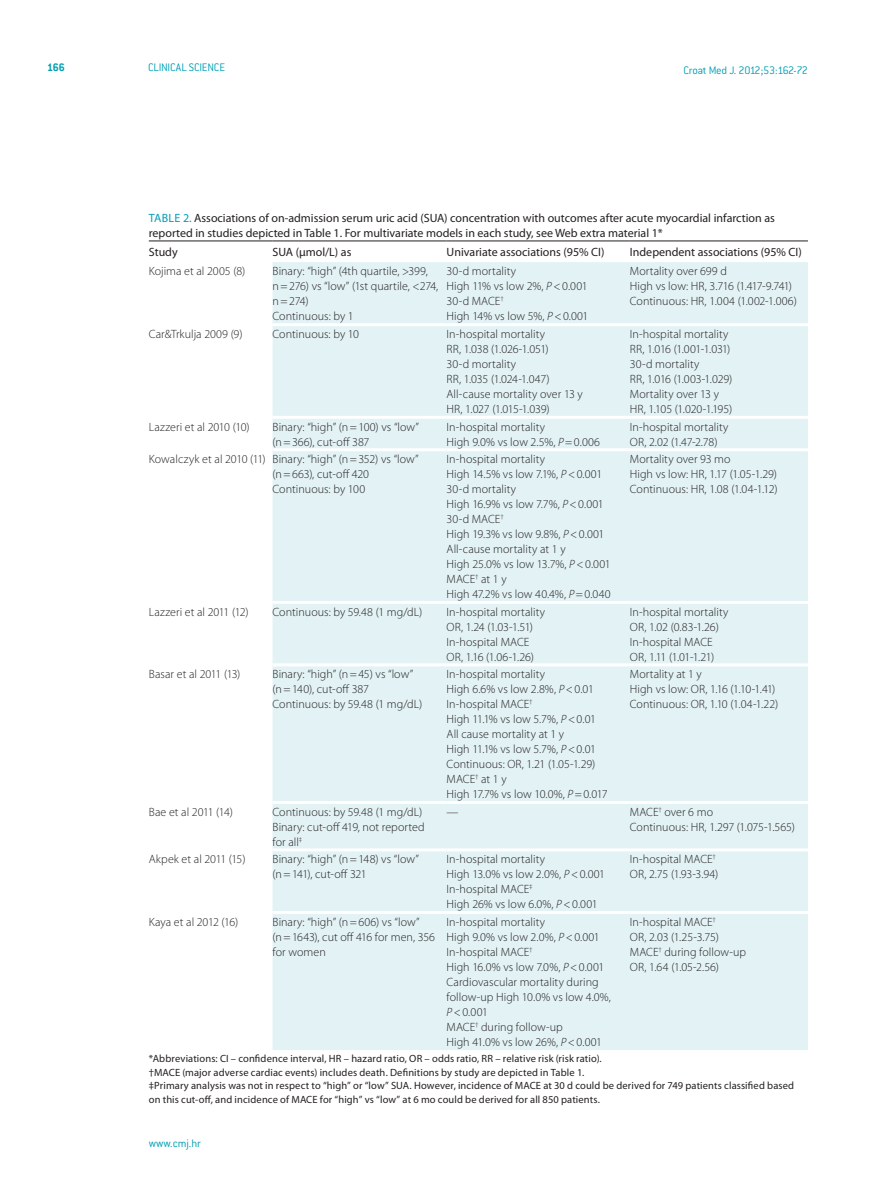
<style>
.page{position:relative;width:893px;height:1191px;background:#fff}
.page>*{position:absolute;margin:0;border:0;box-sizing:border-box;transform-origin:0 0}
.t1{font:300 12px/15px "Myriad Pro";letter-spacing:.005em;color:#231f20}
.t2{font:12px/15px "Myriad Pro";color:#231f20}
.t3{font:300 12px "ITC Conduit LTCE";letter-spacing:-.015em;color:#009fb4}
.t4{font:700 12px "ITC Conduit LTCE";color:#009fb4}
.t5{font:10.5px/13.5px "Myriad Pro";letter-spacing:.01em;color:#231f20}
.s1{color:#009fb4}
.s2{font-style:italic}
</style>
<div class="page">
<div style="left:273px;top:262px;width:535px;height:788px;background:#e2f2f5"></div>
<hr style="left:149px;top:241px;width:124px;height:1px;background:#231f20">
<hr style="left:273px;top:241px;width:174px;height:1px;background:#231f20">
<hr style="left:447px;top:241px;width:183px;height:1px;background:#231f20">
<hr style="left:630px;top:241px;width:178px;height:1px;background:#231f20">
<hr style="left:273px;top:323px;width:174px;height:3px;background:#fff">
<hr style="left:447px;top:323px;width:183px;height:3px;background:#fff">
<hr style="left:630px;top:323px;width:178px;height:3px;background:#fff">
<hr style="left:273px;top:416px;width:174px;height:3px;background:#fff">
<hr style="left:447px;top:416px;width:183px;height:3px;background:#fff">
<hr style="left:630px;top:416px;width:178px;height:3px;background:#fff">
<hr style="left:273px;top:448px;width:174px;height:3px;background:#fff">
<hr style="left:447px;top:448px;width:183px;height:3px;background:#fff">
<hr style="left:630px;top:448px;width:178px;height:3px;background:#fff">
<hr style="left:273px;top:601px;width:174px;height:3px;background:#fff">
<hr style="left:447px;top:601px;width:183px;height:3px;background:#fff">
<hr style="left:630px;top:601px;width:178px;height:3px;background:#fff">
<hr style="left:273px;top:663px;width:174px;height:3px;background:#fff">
<hr style="left:447px;top:663px;width:183px;height:3px;background:#fff">
<hr style="left:630px;top:663px;width:178px;height:3px;background:#fff">
<hr style="left:273px;top:801px;width:174px;height:3px;background:#fff">
<hr style="left:447px;top:801px;width:183px;height:3px;background:#fff">
<hr style="left:630px;top:801px;width:178px;height:3px;background:#fff">
<hr style="left:273px;top:848px;width:174px;height:3px;background:#fff">
<hr style="left:447px;top:848px;width:183px;height:3px;background:#fff">
<hr style="left:630px;top:848px;width:178px;height:3px;background:#fff">
<hr style="left:273px;top:911px;width:174px;height:3px;background:#fff">
<hr style="left:447px;top:911px;width:183px;height:3px;background:#fff">
<hr style="left:630px;top:911px;width:178px;height:3px;background:#fff">
<p class="t4" style="left:47px;top:60px;width:19px">166</p>
<p class="t3" style="left:148px;top:61px;width:79px">CLINICAL SCIENCE</p>
<p class="t3" style="left:683px;top:63px;width:126px">Croat Med J. 2012;53:162-72</p>
<p class="t2" style="left:149px;top:210px;width:628px"><span class="s1">Table 2.</span> Associations of on-admission serum uric acid (SUA) concentration with outcomes after acute myocardial infarction as reported in studies depicted in Table 1. For multivariate models in each study, see Web extra material 1*</p>
<p class="t2" style="left:149px;top:244px;width:30px">Study</p>
<p class="t2" style="left:273px;top:244px;width:80px">SUA (μmol/L) as</p>
<p class="t2" style="left:447px;top:244px;width:159px">Univariate associations (95% CI)</p>
<p class="t2" style="left:630px;top:244px;width:173px">I ndependent associations (95% CI)</p>
<p class="t1" style="left:149px;top:264px;width:98px">Kojima et al 2005 (8)</p>
<p class="t1" style="left:273px;top:264px;width:167px">Binary: “high” (4th quartile, &gt;399, n=276) vs “low” (1st quartile, &lt;274, n=274)<br>Continuous: by 1</p>
<p class="t1" style="left:447px;top:264px;width:143px">30-d mortality<br>High 11% vs low 2%, <span class="s2">P</span>&lt;0.001<br>30-d MACE<sup>†<br></sup>High 14% vs low 5%, <span class="s2">P</span>&lt;0.001</p>
<p class="t1" style="left:630px;top:264px;width:168px">Mortality over 699 d<br>High vs low: HR, 3.716 (1.417-9.741)<br>Continuous: HR, 1.004 (1.002-1.006)</p>
<p class="t1" style="left:149px;top:326px;width:95px">Car&amp;Trkulja 2009 (9)</p>
<p class="t1" style="left:273px;top:326px;width:88px">Continuous: by 10</p>
<p class="t1" style="left:447px;top:326px;width:138px">In-hospital mortality<br>RR, 1.038 (1.026-1.051)<br>30-d mortality<br>RR, 1.035 (1.024-1.047)<br>All-cause mortality over 13 y<br>HR, 1.027 (1.015-1.039)</p>
<p class="t1" style="left:630px;top:326px;width:104px">In-hospital mortality<br>RR, 1.016 (1.001-1.031)<br>30-d mortality<br>RR, 1.016 (1.003-1.029)<br>Mortality over 13 y<br>HR, 1.105 (1.020-1.195)</p>
<p class="t1" style="left:149px;top:419px;width:102px">Lazzeri et al 2010 (10)</p>
<p class="t1" style="left:273px;top:419px;width:148px">Binary: “high” (n=100) vs “low” (n=366), cut-off 387</p>
<p class="t1" style="left:447px;top:419px;width:155px">In-hospital mortality<br>High 9.0% vs low 2.5%, <span class="s2">P</span>=0.006</p>
<p class="t1" style="left:630px;top:419px;width:100px">In-hospital mortality<br>OR, 2.02 (1.47-2.78)</p>
<p class="t1" style="left:273px;top:451px;width:148px;text-indent:-124px">Kowalczyk et al 2010 (11) Binary: “high” (n=352) vs “low” (n=663), cut-off 420<br>Continuous: by 100</p>
<p class="t1" style="left:447px;top:451px;width:166px">In-hospital mortality<br>High 14.5% vs low 7.1%, <span class="s2">P</span>&lt;0.001<br>30-d mortality<br>High 16.9% vs low 7.7%, <span class="s2">P</span>&lt;0.001<br>30-d MACE<sup>†<br></sup>High 19.3% vs low 9.8%, <span class="s2">P</span>&lt;0.001<br>All-cause mortality at 1 y<br>High 25.0% vs low 13.7%, <span class="s2">P</span>&lt;0.001<br>MACE<sup>†</sup> at 1 y<br>High 47.2% vs low 40.4%, <span class="s2">P</span>=0.040</p>
<p class="t1" style="left:630px;top:451px;width:149px">Mortality over 93 mo<br>High vs low: HR, 1.17 (1.05-1.29)<br>Continuous: HR, 1.08 (1.04-1.12)</p>
<p class="t1" style="left:149px;top:604px;width:101px">Lazzeri et al 2011 (12)</p>
<p class="t1" style="left:273px;top:604px;width:151px">Continuous: by 59.48 (1 mg/dL)</p>
<p class="t1" style="left:447px;top:604px;width:100px">In-hospital mortality<br>OR, 1.24 (1.03-1.51)<br>In-hospital MACE<br>OR, 1.16 (1.06-1.26)</p>
<p class="t1" style="left:630px;top:604px;width:100px">In-hospital mortality<br>OR, 1.02 (0.83-1.26)<br>In-hospital MACE<br>OR, 1.11 (1.01-1.21)</p>
<p class="t1" style="left:149px;top:666px;width:93px">Basar et al 2011 (13)</p>
<p class="t1" style="left:273px;top:666px;width:151px">Binary: “high” (n=45) vs “low” (n=140), cut-off 387<br>Continuous: by 59.48 (1 mg/dL)</p>
<p class="t1" style="left:447px;top:666px;width:163px">In-hospital mortality<br>High 6.6% vs low 2.8%, <span class="s2">P</span>&lt;0.01<br>In-hospital MACE<sup>†<br></sup>High 11.1% vs low 5.7%, <span class="s2">P</span>&lt;0.01<br>All cause mortality at 1 y<br>High 11.1% vs low 5.7%, <span class="s2">P</span>&lt;0.01<br>Continuous: OR, 1.21 (1.05-1.29)<br>MACE<sup>†</sup> at 1 y<br>High 17.7% vs low 10.0%, <span class="s2">P</span>=0.017</p>
<p class="t1" style="left:630px;top:666px;width:150px">Mortality at 1 y<br>High vs low: OR, 1.16 (1.10-1.41)<br>Continuous: OR, 1.10 (1.04-1.22)</p>
<p class="t1" style="left:149px;top:804px;width:86px">Bae et al 2011 (14)</p>
<p class="t1" style="left:273px;top:804px;width:154px">Continuous: by 59.48 (1 mg/dL)<br>Binary: cut-off 419, not reported for all<sup>‡</sup></p>
<p class="t1" style="left:447px;top:804px;width:13px">—</p>
<p class="t1" style="left:630px;top:804px;width:167px">MACE<sup>†</sup> over 6 mo<br>Continuous: HR, 1.297 (1.075-1.565)</p>
<p class="t1" style="left:149px;top:851px;width:98px">Akpek et al 2011 (15)</p>
<p class="t1" style="left:273px;top:851px;width:148px">Binary: “high” (n=148) vs “low” (n=141), cut-off 321</p>
<p class="t1" style="left:447px;top:851px;width:160px">In-hospital mortality<br>High 13.0% vs low 2.0%, <span class="s2">P</span>&lt;0.001<br>In-hospital MACE<sup>‡<br></sup>High 26% vs low 6.0%, <span class="s2">P</span>&lt;0.001</p>
<p class="t1" style="left:630px;top:851px;width:90px">In-hospital MACE<sup>†<br></sup>OR, 2.75 (1.93-3.94)</p>
<p class="t1" style="left:149px;top:914px;width:91px">Kaya et al 2012 (16)</p>
<p class="t1" style="left:273px;top:914px;width:164px">Binary: “high” (n=606) vs “low” (n=1643), cut off 416 for men, 356 for women</p>
<p class="t1" style="left:447px;top:914px;width:166px">In-hospital mortality<br>High 9.0% vs low 2.0%, <span class="s2">P</span>&lt;0.001<br>In-hospital MACE<sup>†<br></sup>High 16.0% vs low 7.0%, <span class="s2">P</span>&lt;0.001<br>Cardiovascular mortality during follow-up High 10.0% vs low 4.0%,<br><span class="s2">P</span>&lt;0.001<br>MACE<sup>†</sup> during follow-up<br>High 41.0% vs low 26%, <span class="s2">P</span>&lt;0.001</p>
<p class="t1" style="left:630px;top:914px;width:118px">In-hospital MACE<sup>†<br></sup>OR, 2.03 (1.25-3.75)<br>MACE<sup>†</sup> during follow-up<br>OR, 1.64 (1.05-2.56)</p>
<p class="t5" style="left:149px;top:1051px;width:647px">*Abbreviations: CI – confidence interval, HR – hazard ratio, OR – odds ratio, RR – relative risk (risk ratio).<br>†MACE (major adverse cardiac events) includes death. Definitions by study are depicted in Table 1.<br>‡Primary analysis was not in respect to “high” or “low” SUA. However, incidence of MACE at 30 d could be derived for 749 patients classified based on this cut-off, and incidence of MACE for “high” vs “low” at 6 mo could be derived for all 850 patients.</p>
<p class="t3" style="left:149px;top:1136px;width:54px">www.cmj.hr</p>
</div>
